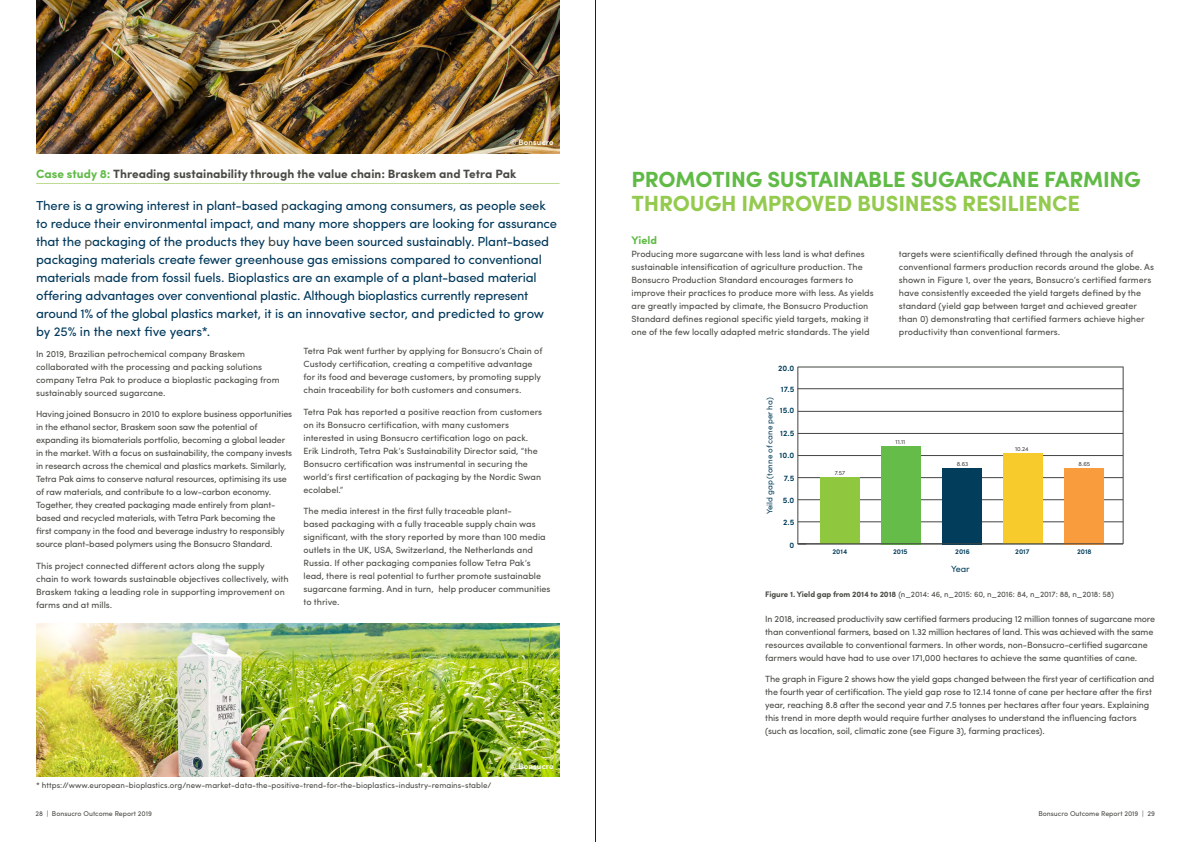
<style>
.page{position:relative;width:1191px;height:842px;background:#fff}
.page>*{position:absolute;margin:0;border:0;box-sizing:border-box;transform-origin:0 0}
.Bonsucro_Contents{font:700 22px/24px "Sofia Pro";letter-spacing:-.01em;color:#60bb46}
.Bonsucro_Body_Copy{font:13px/18px "Sofia Pro";letter-spacing:-.015em;color:#00395c}
.Bonsucro_Section_Hea{font:700 12px "Sofia Pro";color:#4b4b46}
.Bonsucro_TOC_H1{font:700 11px "Sofia Pro";letter-spacing:-.005em;color:#60bb46}
.Bonsucro_TOC_H1-2{font:9px/13px "Sofia Pro";letter-spacing:-.005em;color:#4b4b46}
.t1{font:9px "Sofia Pro";color:#023e5c}
.Bonsucro_TOC_H1-3{font:8px "Sofia Pro";color:#4b4b46}
.t2{font:600 8px "Sofia Pro";color:#023e5c}
.t3{font:8px "Sofia Pro";color:#023e5c}
.Bonsucro_Body_Copy-2{font:600 8px "Sofia Pro";letter-spacing:.015em;color:#fafafa}
.t4{font:7px "Sofia Pro";color:#4b4b46}
.t5{font:600 7px "Sofia Pro";color:#023e5c}
.t6{font:6px "Sofia Pro";color:#424542}
.s1{color:#60bb46}
.s2{color:#4b4b46}
.s3{color:#94ca4e}
.s4{font-weight:700}
</style>
<div class="page">
<hr style="left:595px;top:0;width:1px;height:842px;background:#231f20">
<img style="left:36px;top:624px;width:523px;height:152px">
<hr style="left:797px;top:367px;width:1px;height:177px;background:#424542">
<hr style="left:798px;top:544px;width:325px;height:1px;background:#424542">
<hr style="left:1123px;top:367px;width:1px;height:177px;background:#424542">
<hr style="left:798px;top:522px;width:325px;height:1px;background:#424542">
<hr style="left:798px;top:499px;width:325px;height:1px;background:#424542">
<hr style="left:798px;top:477px;width:325px;height:1px;background:#424542">
<hr style="left:798px;top:455px;width:325px;height:1px;background:#424542">
<hr style="left:798px;top:433px;width:325px;height:1px;background:#424542">
<hr style="left:798px;top:411px;width:325px;height:1px;background:#424542">
<div style="left:1064px;top:468px;width:40px;height:76px;background:#f89c3d"></div>
<div style="left:1003px;top:454px;width:40px;height:90px;background:#f7cb2c"></div>
<div style="left:942px;top:468px;width:40px;height:76px;background:#023e5c"></div>
<div style="left:881px;top:446px;width:40px;height:98px;background:#66bc48"></div>
<div style="left:820px;top:478px;width:39px;height:66px;background:#8fc73f"></div>
<hr style="left:797px;top:543px;width:326px;height:1px;background:#424542">
<hr style="left:797px;top:389px;width:326px;height:1px;background:#424542">
<hr style="left:797px;top:367px;width:326px;height:1px;background:#424542">
<hr style="left:36px;top:183px;width:523px;height:1px;background:#bedc93">
<img style="left:36px;top:0;width:523px;height:153px">
<p class="Bonsucro_Body_Copy-2" style="left:510px;top:136px;width:45px">© Bonsucro</p>
<p class="Bonsucro_Section_Hea" style="left:36px;top:164px;width:482px"><span class="s1">Case study 8:</span> Threading sustainability through the value chain: Braskem and Tetra Pak</p>
<p class="Bonsucro_Body_Copy" style="left:36px;top:195px;width:522px">There is a growing interest in plant-based <span class="s2">p</span>ackaging among consumers, as people seek to reduce their environmental impact, and many more shoppers are looking for assurance that the <span class="s2">p</span>ackaging of the products they <span class="s2">b</span>uy have been sourced sustainably. Plant-based packaging materials create fewer greenhouse gas emissions compared to conventional materials <span class="s2">m</span>ade from fossil fuels. Bioplastics are an example of a plant-based material offering advantages over conventional plastic. Although bioplastics currently represent around 1% of the global plastics market, it is an innovative sector, and predicted to grow by 25% in the next five years*.</p>
<p class="Bonsucro_TOC_H1-2" style="left:303px;top:344px;width:240px">Tetra Pak went further by applying for Bonsucro’s Chain of Custody certification, creating a competitive advantage for its food and beverage customers, by promoting supply chain traceability for both customers and consumers.</p>
<p class="Bonsucro_TOC_H1-2" style="left:303px;top:404px;width:240px">Tetra Pak has reported a positive reaction from customers on its Bonsucro certification, with many customers interested in using Bonsucro certification logo on pack.<br>Erik Lindroth, Tetra Pak’s Sustainability Director said, “the Bonsucro certification was instrumental in securing the world’s first certification of packaging by the Nordic Swan ecolabel.”</p>
<p class="Bonsucro_TOC_H1-2" style="left:303px;top:504px;width:248px">The media interest in the first fully traceable plant-<br>based packaging with a fully traceable supply chain was significant, with the story reported by more than 100 media outlets in the UK, USA, Switzerland, the Netherlands and Russia. If other packaging companies follow Tetra Pak’s lead, there is real potential to further promote sustainable sugarcane farming. And in turn, help producer communities to thrive.</p>
<p class="Bonsucro_TOC_H1-2" style="left:36px;top:347px;width:245px">In 2019, Brazilian petrochemical company Braskem collaborated with the processing and packing solutions company Tetra Pak to produce a bioplastic packaging from sustainably sourced sugarcane.</p>
<p class="Bonsucro_TOC_H1-2" style="left:36px;top:407px;width:257px">Having joined Bonsucro in 2010 to explore business opportunities in the ethanol sector, Braskem soon saw the potential of expanding its biomaterials portfolio, becoming a global leader in the market. With a focus on sustainability, the company invests in research across the chemical and plastics markets. Similarly, Tetra Pak aims to conserve natural resources, optimising its use of raw materials, and contribute to a low-carbon economy.<br>Together, they created packaging made entirely from plant&shy;based and recycled materials, with Tetra Park becoming the first company in the food and beverage industry to responsibly source plant-based polymers using the Bonsucro Standard.</p>
<p class="Bonsucro_TOC_H1-2" style="left:36px;top:558px;width:254px">This project connected different actors along the supply chain to work towards sustainable objectives collectively, with Braskem taking a leading role in supporting improvement on farms and at mills.</p>
<p class="Bonsucro_TOC_H1-3" style="left:36px;top:779px;width:457px">* https://www.european-bioplastics.org/new-market-data-the-positive-trend-for-the-bioplastics-industry-remains-stable/</p>
<p class="Bonsucro_Body_Copy-2" style="left:510px;top:760px;width:45px">© Bonsucro</p>
<p class="Bonsucro_Contents" style="left:631px;top:165px;width:511px">PROMOTING SUSTAINABLE SUGARCANE FARMING<br><span class="s3">THROUGH IMPROVED BUSINESS RESILIENCE</span></p>
<p class="Bonsucro_TOC_H1" style="left:631px;top:232px;width:27px">Yield</p>
<p class="Bonsucro_TOC_H1-2" style="left:631px;top:247px;width:244px">Producing more sugarcane with less land is what defines sustainable intensification of agriculture production. The Bonsucro Production Standard encourages farmers to improve their practices to produce more with less. As yields are greatly impacted by climate, the Bonsucro Production Standard defines regional specific yield targets, making it one of the few locally adapted metric standards. The yield</p>
<p class="Bonsucro_TOC_H1-2" style="left:899px;top:247px;width:257px">targets were scientifically defined through the analysis of conventional farmers production records around the globe. As shown in Figure 1, over the years, Bonsucro’s certified farmers have consistently exceeded the yield targets defined by the standard (yield gap between target and achieved greater than 0) demonstrating that certified farmers achieve higher productivity than conventional farmers.</p>
<p class="t2" style="left:778px;top:362px;width:18px">20.0</p>
<p class="t2" style="left:781px;top:383px;width:15px">17.5</p>
<p class="t2" style="left:780px;top:404px;width:16px">15.0</p>
<p class="t3" style="left:763px;top:514px;width:118px;rotate:-90deg">Yeild gap (tonne of cane per ha)</p>
<p class="t2" style="left:780px;top:427px;width:16px">12.5</p>
<p class="t2" style="left:779px;top:449px;width:16px">10.0</p>
<p class="t2" style="left:783px;top:472px;width:12px">7.5</p>
<p class="t2" style="left:782px;top:494px;width:13px">5.0</p>
<p class="t2" style="left:783px;top:516px;width:13px">2.5</p>
<p class="t2" style="left:789px;top:539px;width:6px">0</p>
<p class="t6" style="left:834px;top:468px;width:12px">7.57</p>
<p class="t6" style="left:895px;top:437px;width:11px">11.11</p>
<p class="t6" style="left:956px;top:459px;width:13px">8.63</p>
<p class="t6" style="left:1015px;top:445px;width:15px">10.24</p>
<p class="t6" style="left:1078px;top:460px;width:13px">8.65</p>
<p class="t5" style="left:832px;top:546px;width:16px">2014</p>
<p class="t5" style="left:893px;top:546px;width:16px">2015</p>
<p class="t5" style="left:955px;top:546px;width:16px">2016</p>
<p class="t5" style="left:1015px;top:546px;width:16px">2017</p>
<p class="t5" style="left:1077px;top:546px;width:16px">2018</p>
<p class="t1" style="left:951px;top:562px;width:20px">Year</p>
<p class="Bonsucro_TOC_H1-3" style="left:765px;top:588px;width:350px"><span class="s4">Figure 1. Yield gap from 2014 to 2018</span> (n_2014: 46, n_2015: 60, n_2016: 84, n_2017: 88, n_2018: 58)</p>
<p class="Bonsucro_TOC_H1-2" style="left:765px;top:612px;width:391px">In 2018, increased productivity saw certified farmers producing 12 million tonnes of sugarcane more than conventional farmers, based on 1.32 million hectares of land. This was achieved with the same resources available to conventional farmers. In other words, non-Bonsucro-certified sugarcane farmers would have had to use over 171,000 hectares to achieve the same quantities of cane.</p>
<p class="Bonsucro_TOC_H1-2" style="left:765px;top:672px;width:390px">The graph in Figure 2 shows how the yield gaps changed between the first year of certification and the fourth year of certification. The yield gap rose to 12.14 tonne of cane per hectare after the first year, reaching 8.8 after the second year and 7.5 tonnes per hectares after four years. Explaining this trend in more depth would require further analyses to understand the influencing factors (such as location, soil, climatic zone (see Figure 3), farming practices).</p>
<p class="t4" style="left:35px;top:808px;width:118px">28 | Bonsucro Outcome Report 2019</p>
<p class="t4" style="left:1038px;top:808px;width:118px">Bonsucro Outcome Report 2019 | 29</p>
</div>
